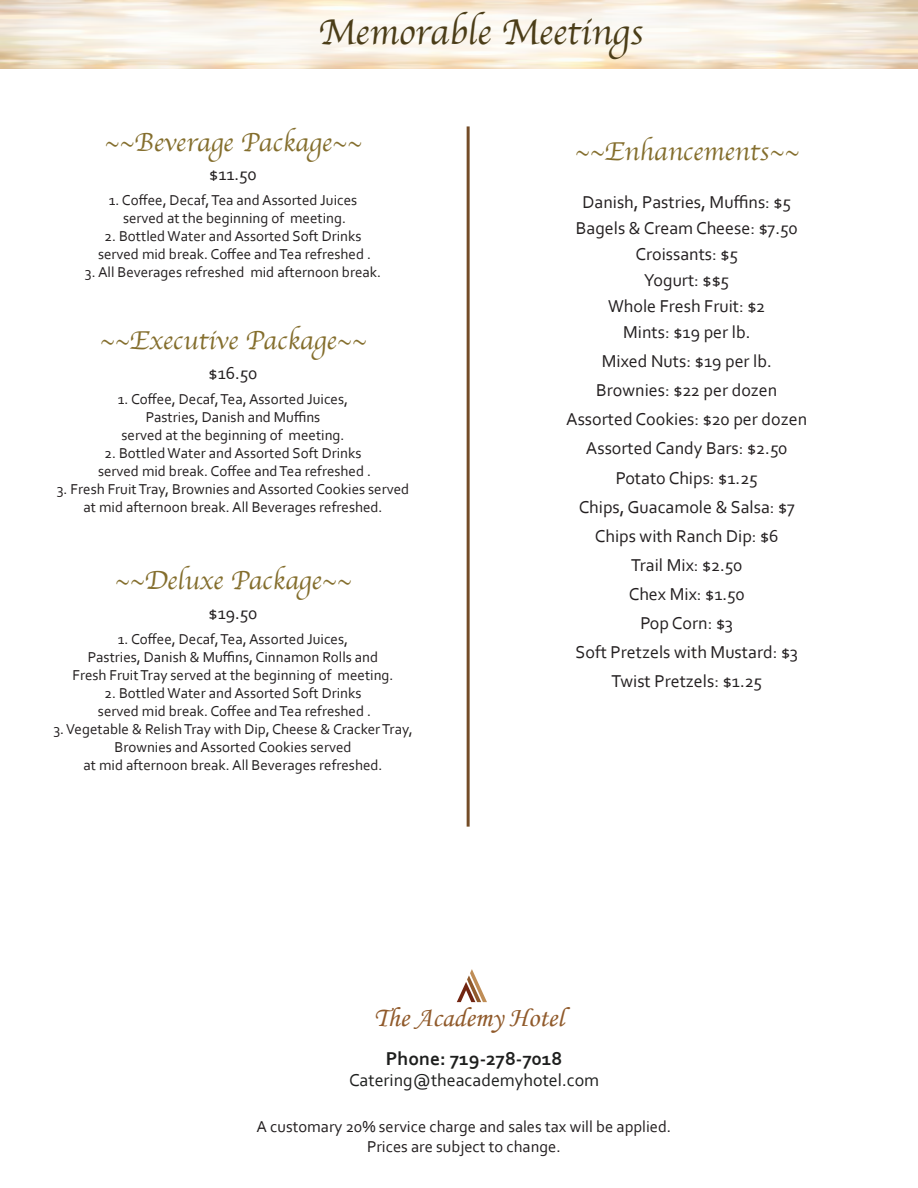
<style>
.page{position:relative;width:918px;height:1188px;background:#fff}
.page>*{position:absolute;margin:0;border:0;box-sizing:border-box;transform-origin:0 0}
.t1{font:37.5px "Apple Chancery";color:#4b3d18}
.t2{font:27.6px "Monotype Corsiva";color:#905a2b}
.t3{font:27px "Apple Chancery";color:#846e2d}
.t4{font:700 19.5px "Corbel";color:#1e1f1e}
.t5{font:18px/29.1px "Corbel";color:#231f20;text-align:center}
.t6{font:18px "Corbel";color:#1e1f1e}
.t7{font:16.5px/19.8px "Corbel";color:#231f20;text-align:center}
.t8{font:15px/18px "Corbel";color:#231f20;text-align:center}
</style>
<div class="page">
<div style="left:467px;top:126px;width:3px;height:701px;border:2px solid #744c27"></div>
<svg style="left:457px;top:969px;width:30px;height:33px"></svg>
<h1 class="t1" style="left:318px;top:2px;width:326px">Memorable Meetings</h1>
<h3 class="t3" style="left:104px;top:121px;width:259px">~~Beverage Package~~</h3>
<p class="t5" style="left:209px;top:159px;width:49px">$11.50</p>
<p class="t8" style="left:109px;top:191px;width:250px">1. Coffee, Decaf, Tea and Assorted Juices served at the beginning of meeting.</p>
<p class="t8" style="left:98px;top:227px;width:275px">2. Bottled Water and Assorted Soft Drinks served mid break. Coffee and Tea refreshed .</p>
<p class="t8" style="left:85px;top:263px;width:298px">3. All Beverages refreshed mid afternoon break.</p>
<h3 class="t3" style="left:100px;top:319px;width:268px">~~Executive Package~~</h3>
<p class="t5" style="left:209px;top:358px;width:51px">$16.50</p>
<p class="t8" style="left:118px;top:390px;width:232px">1. Coffee, Decaf, Tea, Assorted Juices,<br>Pastries, Danish and Muffins<br>served at the beginning of meeting.</p>
<p class="t8" style="left:98px;top:444px;width:275px">2. Bottled Water and Assorted Soft Drinks served mid break. Coffee and Tea refreshed .</p>
<p class="t8" style="left:57px;top:480px;width:354px">3. Fresh Fruit Tray, Brownies and Assorted Cookies served at mid afternoon break. All Beverages refreshed.</p>
<h3 class="t3" style="left:114px;top:559px;width:239px">~~Deluxe Package~~</h3>
<p class="t5" style="left:209px;top:598px;width:51px">$19.50</p>
<p class="t8" style="left:72px;top:630px;width:323px">1. Coffee, Decaf, Tea, Assorted Juices,<br>Pastries, Danish &amp; Muffins, Cinnamon Rolls and<br>Fresh Fruit Tray served at the beginning of meeting.</p>
<p class="t8" style="left:98px;top:684px;width:275px">2. Bottled Water and Assorted Soft Drinks served mid break. Coffee and Tea refreshed .</p>
<p class="t8" style="left:53px;top:720px;width:361px">3. Vegetable &amp; Relish Tray with Dip, Cheese &amp; Cracker Tray,<br>Brownies and Assorted Cookies served<br>at mid afternoon break. All Beverages refreshed.</p>
<h3 class="t3" style="left:574px;top:130px;width:226px">~~Enhancements~~</h3>
<p class="t5" style="left:576px;top:188px;width:223px;line-height:26.1px">Danish, Pastries, Muffins: $5<br>Bagels &amp; Cream Cheese: $7.50<br>Croissants: $5<br>Yogurt: $$5<br>Whole Fresh Fruit: $2<br>Mints: $19 per lb.</p>
<p class="t5" style="left:566px;top:346px;width:243px">Mixed Nuts: $19 per lb.<br>Brownies: $22 per dozen<br>Assorted Cookies: $20 per dozen<br>Assorted Candy Bars: $2.50<br>Potato Chips: $1.25<br>Chips, Guacamole &amp; Salsa: $7<br>Chips with Ranch Dip: $6<br>Trail Mix: $2.50<br>Chex Mix: $1.50<br>Pop Corn: $3<br>Soft Pretzels with Mustard: $3<br>Twist Pretzels: $1.25</p>
<h2 class="t2" style="left:374px;top:1001px;width:192px">The Academy Hotel</h2>
<h3 class="t4" style="left:386px;top:1047px;width:178px">Phone: 719-278-7018</h3>
<p class="t6" style="left:349px;top:1069px;width:252px">Catering@theacademyhotel.com</p>
<p class="t7" style="left:257px;top:1116px;width:416px">A customary 20% service charge and sales tax will be applied.<br>Prices are subject to change.</p>
</div>
